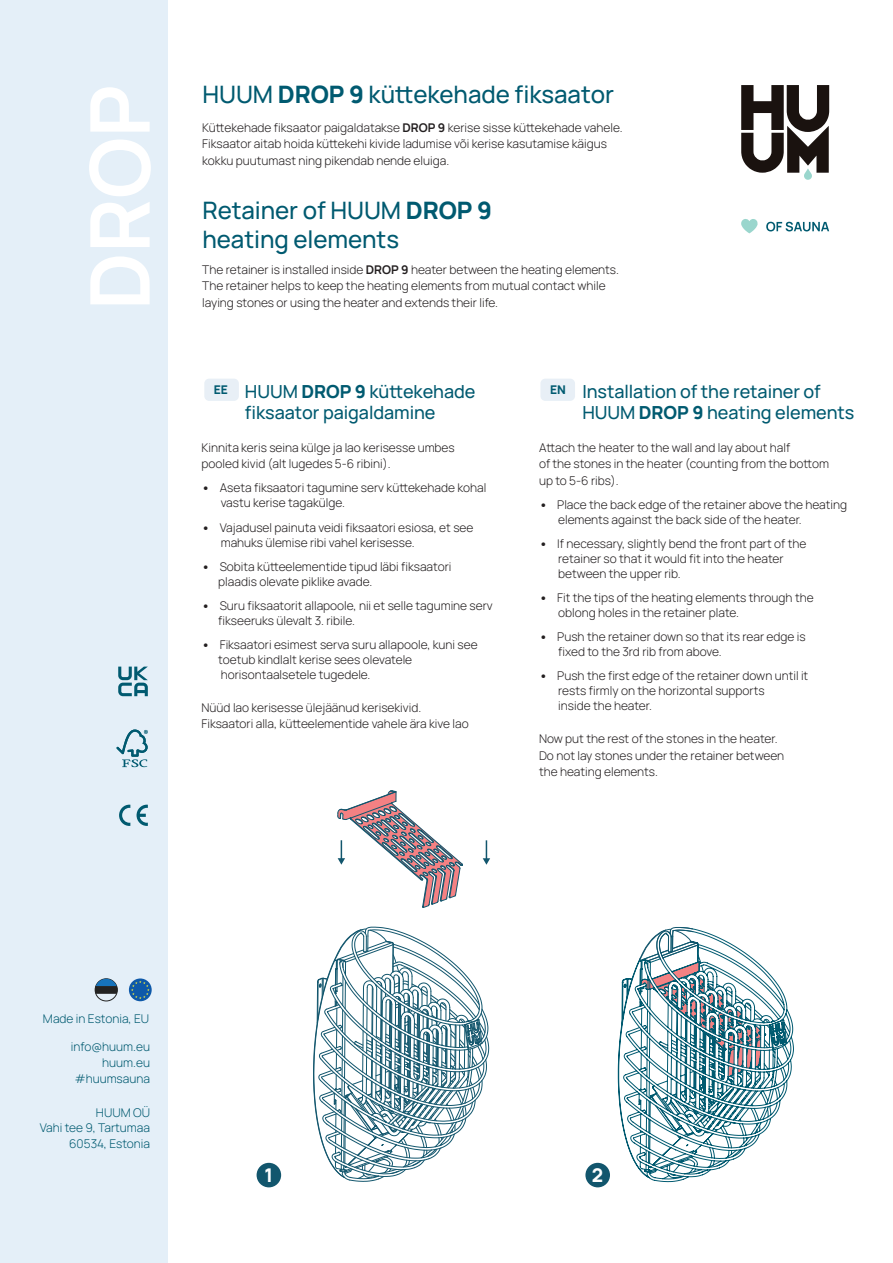
<style>
.page{position:relative;width:893px;height:1263px;background:#fff}
.page>*{position:absolute;margin:0;border:0;box-sizing:border-box;transform-origin:0 0}
.t1{font:700 82.35px "Manrope";color:#fff}
.t2{font:500 24px/28.8px "Manrope";letter-spacing:-.005em;color:#005a70}
.t3{font:800 18.9px "Manrope";color:#fff}
.t4{font:500 18px/21.6px "Manrope";letter-spacing:-.005em;color:#005a70}
.t5{font:300 12px/15px "Manrope";color:#231f20}
.t6{font:300 12px/15.6px "Manrope";color:#005a70;text-align:right}
.t7{font:800 12px "Manrope";color:#005a70}
.s1{font-weight:800}
.s2{font-weight:700}
</style>
<div class="page">
<div style="left:0;top:0;width:168px;height:1263px;background:#e4eff8"></div>
<svg style="left:741px;top:85px;width:88px;height:95px"></svg>
<svg style="left:741px;top:219px;width:17px;height:14px"></svg>
<svg style="left:766px;top:222px;width:63px;height:9px"></svg>
<svg style="left:119px;top:805px;width:29px;height:21px"></svg>
<svg style="left:116px;top:729px;width:32px;height:38px"></svg>
<svg style="left:118px;top:667px;width:30px;height:29px"></svg>
<div style="left:204px;top:379px;width:35px;height:22px;background:#e8eff6;border-radius:5px"></div>
<div style="left:540px;top:379px;width:35px;height:22px;background:#e8eff6;border-radius:5px"></div>
<svg style="left:129px;top:978px;width:23px;height:23px"></svg>
<svg style="left:131px;top:981px;width:19px;height:18px"></svg>
<div style="left:95px;top:978px;width:23px;height:23px;border:1px solid #232322;border-radius:50%"></div>
<svg style="left:95px;top:979px;width:22px;height:14px"></svg>
<svg style="left:483px;top:840px;width:7px;height:25px"></svg>
<svg style="left:337px;top:790px;width:126px;height:118px"></svg>
<svg style="left:313px;top:927px;width:176px;height:255px"></svg>
<div style="left:257px;top:1163px;width:24px;height:24px;background:#12566d;border-radius:50%"></div>
<div style="left:585px;top:1163px;width:25px;height:24px;background:#12566d;border-radius:50%"></div>
<svg style="left:618px;top:927px;width:176px;height:255px"></svg>
<h1 class="t1" style="left:62px;top:310px;width:227px;rotate:-90deg">DROP</h1>
<h2 class="t2" style="left:202px;top:79px;width:413px">HUUM <span class="s1">DROP 9</span> küttekehade fiksaator</h2>
<p class="t5" style="left:202px;top:119px;width:422px;line-height:16.5px">Küttekehade fiksaator paigaldatakse <span class="s2">DROP 9</span> kerise sisse küttekehade vahele.<br>Fiksaator aitab hoida küttekehi kivide ladumise või kerise kasutamise käigus kokku puutumast ning pikendab nende eluiga.</p>
<h2 class="t2" style="left:202px;top:195px;width:291px">Retainer of HUUM <span class="s1">DROP 9 </span>heating elements</h2>
<p class="t5" style="left:202px;top:261px;width:418px;line-height:16.5px">The retainer is installed inside <span class="s2">DROP 9</span> heater between the heating elements.<br>The retainer helps to keep the heating elements from mutual contact while laying stones or using the heater and extends their life.</p>
<h3 class="t4" style="left:582px;top:379px;width:273px">Installation of the retainer of<br>HUUM <span class="s1">DROP 9</span> heating elements</h3>
<p class="t5" style="left:539px;top:439px;width:292px;line-height:16.5px">Attach the heater to the wall and lay about half<br>of the stones in the heater (counting from the bottom up to 5-6 ribs).</p>
<p class="t5" style="left:558px;top:497px;width:290px;text-indent:-19px"><span class="s1">•</span> Place the back edge of the retainer above the heating elements against the back side of the heater.</p>
<p class="t5" style="left:558px;top:536px;width:250px;text-indent:-19px"><span class="s1">•</span> If necessary, slightly bend the front part of the retainer so that it would fit into the heater between the upper rib.</p>
<p class="t5" style="left:558px;top:590px;width:257px;text-indent:-19px"><span class="s1">•</span> Fit the tips of the heating elements through the oblong holes in the retainer plate.</p>
<p class="t5" style="left:558px;top:629px;width:249px;text-indent:-19px"><span class="s1">•</span> Push the retainer down so that its rear edge is fixed to the 3rd rib from above.</p>
<p class="t5" style="left:558px;top:668px;width:252px;text-indent:-19px"><span class="s1">•</span> Push the first edge of the retainer down until it rests firmly on the horizontal supports<br>inside the heater.</p>
<p class="t5" style="left:539px;top:730px;width:247px;line-height:16.5px">Now put the rest of the stones in the heater.<br>Do not lay stones under the retainer between the heating elements.</p>
<h3 class="t4" style="left:245px;top:379px;width:232px">HUUM <span class="s1">DROP 9</span> küttekehade fiksaator paigaldamine</h3>
<p class="t7" style="left:214px;top:381px;width:16px">EE</p>
<p class="t7" style="left:550px;top:381px;width:17px">EN</p>
<p class="t5" style="left:202px;top:439px;width:255px;line-height:16.5px">Kinnita keris seina külge ja lao kerisesse umbes pooled kivid (alt lugedes 5-6 ribini).</p>
<p class="t5" style="left:221px;top:480px;width:267px;text-indent:-19px"><span class="s1">•</span> Aseta fiksaatori tagumine serv küttekehade kohal vastu kerise tagakülge.</p>
<p class="t5" style="left:221px;top:519px;width:254px;text-indent:-19px"><span class="s1">•</span> Vajadusel painuta veidi fiksaatori esiosa, et see mahuks ülemise ribi vahel kerisesse.</p>
<p class="t5" style="left:218px;top:558px;width:235px;text-indent:-17px"><span class="s1">•</span> Sobita kütteelementide tipud läbi fiksaatori plaadis olevate piklike avade.</p>
<p class="t5" style="left:218px;top:597px;width:276px;text-indent:-17px"><span class="s1">•</span> Suru fiksaatorit allapoole, nii et selle tagumine serv fikseeruks ülevalt 3. ribile.</p>
<p class="t5" style="left:218px;top:636px;width:261px;text-indent:-17px"><span class="s1">•</span> Fiksaatori esimest serva suru allapoole, kuni see toetub kindlalt kerise sees olevatele horisontaalsetele tugedele.</p>
<p class="t5" style="left:202px;top:698px;width:269px;line-height:16.5px">Nüüd lao kerisesse ülejäänud kerisekivid.<br>Fiksaatori alla, kütteelementide vahele ära kive lao</p>
<p class="t6" style="left:43px;top:1010px;width:108px">Made in Estonia, EU</p>
<p class="t6" style="left:71px;top:1038px;width:81px">info@huum.eu huum.eu #huumsauna</p>
<p class="t6" style="left:40px;top:1104px;width:112px">HUUM OÜ<br>Vahi tee 9, Tartumaa<br>60534, Estonia</p>
<h3 class="t3" style="left:264px;top:1162px;width:10px">1</h3>
<h3 class="t3" style="left:592px;top:1162px;width:13px">2</h3>
</div>
